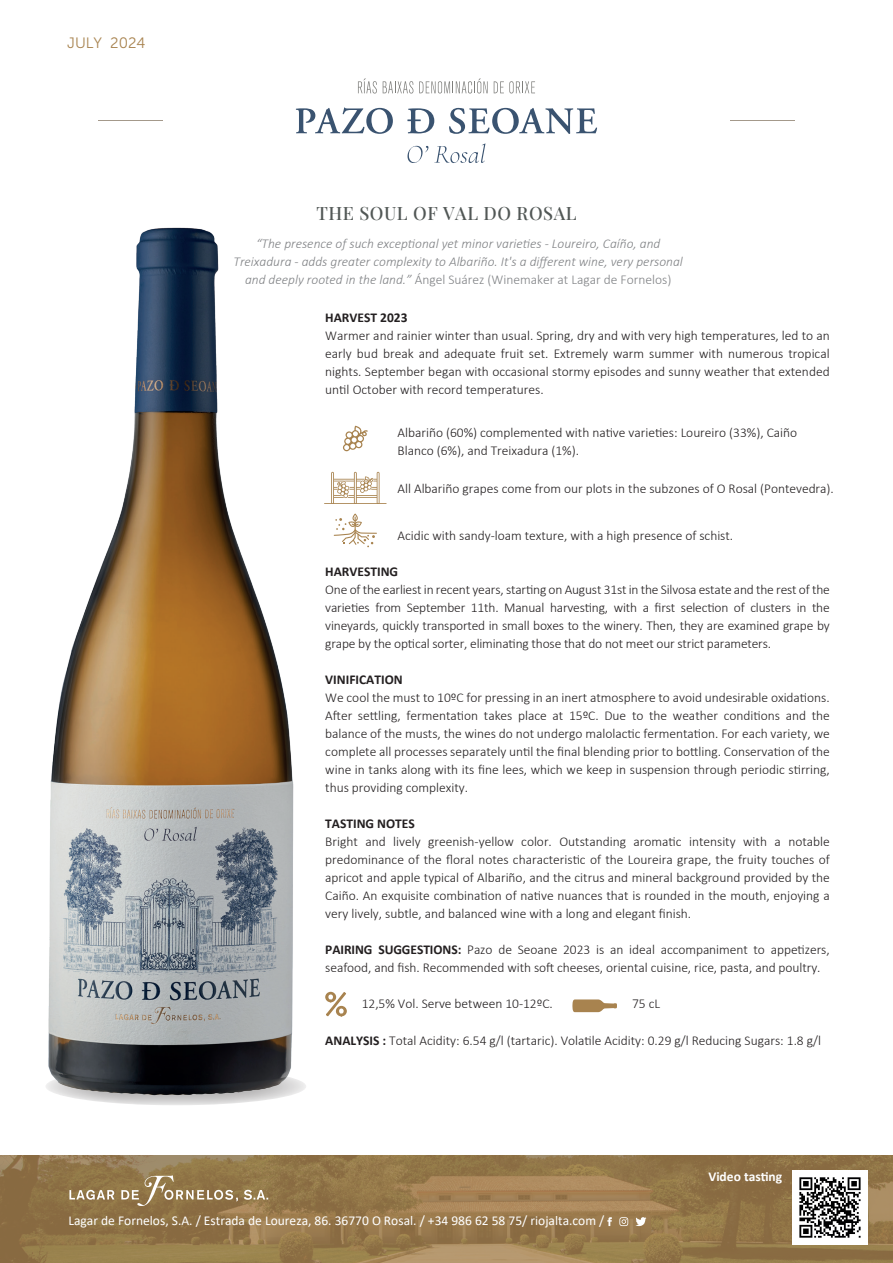
<style>
.page{position:relative;width:893px;height:1263px;background:#fff}
.page>*{position:absolute;margin:0;border:0;box-sizing:border-box;transform-origin:0 0}
.t1{font:500 18px "Playfair Display";letter-spacing:.03em;color:#515755}
.t2{font:15px "Museo Sans 300";color:#a8834f}
.t3{font:300 13.5px/18px "Calibri";color:#231f20;text-align:justify}
.t4{font:italic 300 13.5px/18px "Calibri";color:#808285;text-align:center}
.t5{font:13.5px "Calibri";color:#fff}
.t6{font:700 13.5px "Calibri";color:#231f20}
.t7{font:700 13.5px "Calibri";color:#fff}
.s1{font-style:normal}
.s2{font-weight:700}
</style>
<div class="page">
<svg style="left:0;top:1155px;width:893px;height:108px;background:#96794c"></svg>
<hr style="left:730px;top:121px;width:65px;height:1px;background:#a4998b">
<hr style="left:98px;top:121px;width:65px;height:1px;background:#a4998b">
<svg style="left:607px;top:1217px;width:5px;height:9px"></svg>
<svg style="left:619px;top:1217px;width:9px;height:9px"></svg>
<svg style="left:635px;top:1217px;width:11px;height:9px"></svg>
<svg style="left:358px;top:78px;width:19px;height:16px"></svg>
<svg style="left:383px;top:81px;width:30px;height:13px"></svg>
<svg style="left:419px;top:78px;width:69px;height:16px"></svg>
<svg style="left:494px;top:81px;width:41px;height:12px"></svg>
<svg style="left:296px;top:107px;width:97px;height:27px"></svg>
<svg style="left:407px;top:108px;width:27px;height:25px"></svg>
<svg style="left:449px;top:108px;width:148px;height:26px"></svg>
<svg style="left:407px;top:146px;width:21px;height:17px"></svg>
<svg style="left:434px;top:143px;width:51px;height:20px"></svg>
<img style="left:46px;top:227px;width:260px;height:878px">
<svg style="left:69px;top:1175px;width:199px;height:31px;background:#9e865e"></svg>
<svg style="left:334px;top:513px;width:43px;height:34px"></svg>
<svg style="left:343px;top:426px;width:25px;height:26px"></svg>
<svg style="left:324px;top:472px;width:63px;height:32px"></svg>
<svg style="left:325px;top:992px;width:22px;height:24px"></svg>
<svg style="left:572px;top:999px;width:45px;height:13px"></svg>
<img style="left:793px;top:1170px;width:74px;height:75px">
<p class="t2" style="left:67px;top:35px;width:80px">JULY 2024</p>
<h1 class="t1" style="left:316px;top:199px;width:262px">THE SOUL OF VAL DO ROSAL</h1>
<p class="t4" style="left:234px;top:234px;width:451px">“The presence of such exceptional yet minor varieties - Loureiro, Caíño, and<br>Treixadura - adds greater complexity to Albariño. It's a different wine, very personal and deeply rooted in the land.” <span class="s1">Ángel Suárez (Winemaker at Lagar de Fornelos)</span></p>
<p class="t6" style="left:325px;top:308px;width:84px">HARVEST 2023</p>
<p class="t3" style="left:325px;top:326px;width:506px">Warmer and rainier winter than usual. Spring, dry and with very high temperatures, led to an early bud break and adequate fruit set. Extremely warm summer with numerous tropical nights. September began with occasional stormy episodes and sunny weather that extended until October with record temperatures.</p>
<p class="t3" style="left:398px;top:423px;width:401px">Albariño (60%) complemented with native varieties: Loureiro (33%), Caiño<br>Blanco (6%), and Treixadura (1%).</p>
<p class="t3" style="left:398px;top:479px;width:438px">All Albariño grapes come from our plots in the subzones of O Rosal (Pontevedra).</p>
<p class="t3" style="left:398px;top:526px;width:337px">Acidic with sandy-loam texture, with a high presence of schist.</p>
<p class="t6" style="left:325px;top:561px;width:74px">HARVESTING</p>
<p class="t3" style="left:325px;top:580px;width:506px">One of the earliest in recent years, starting on August 31st in the Silvosa estate and the rest of the varieties from September 11th. Manual harvesting, with a first selection of clusters in the vineyards, quickly transported in small boxes to the winery. Then, they are examined grape by grape by the optical sorter, eliminating those that do not meet our strict parameters.</p>
<p class="t6" style="left:325px;top:669px;width:79px">VINIFICATION</p>
<p class="t3" style="left:325px;top:688px;width:506px">We cool the must to 10ºC for pressing in an inert atmosphere to avoid undesirable oxidations.<br>After settling, fermentation takes place at 15ºC. Due to the weather conditions and the balance of the musts, the wines do not undergo malolactic fermentation. For each variety, we complete all processes separately until the final blending prior to bottling. Conservation of the wine in tanks along with its fine lees, which we keep in suspension through periodic stirring, thus providing complexity.</p>
<p class="t6" style="left:325px;top:813px;width:91px">TASTING NOTES</p>
<p class="t3" style="left:325px;top:832px;width:506px">Bright and lively greenish-yellow color. Outstanding aromatic intensity with a notable predominance of the floral notes characteristic of the Loureira grape, the fruity touches of apricot and apple typical of Albariño, and the citrus and mineral background provided by the Caiño. An exquisite combination of native nuances that is rounded in the mouth, enjoying a very lively, subtle, and balanced wine with a long and elegant finish.</p>
<p class="t3" style="left:325px;top:940px;width:506px"><span class="s2">PAIRING SUGGESTIONS:</span> Pazo de Seoane 2023 is an ideal accompaniment to appetizers, seafood, and fish. Recommended with soft cheeses, oriental cuisine, rice, pasta, and poultry.</p>
<p class="t3" style="left:362px;top:995px;width:193px">12,5% Vol. Serve between 10-12ºC.</p>
<p class="t3" style="left:632px;top:995px;width:30px">75 cL</p>
<p class="t3" style="left:325px;top:1031px;width:497px"><span class="s2">ANALYSIS :</span> Total Acidity: 6.54 g/l (tartaric). Volatile Acidity: 0.29 g/l Reducing Sugars: 1.8 g/l</p>
<p class="t7" style="left:708px;top:1167px;width:75px">Video tasting</p>
<p class="t5" style="left:68px;top:1211px;width:537px">Lagar de Fornelos, S.A. / Estrada de Loureza, 86. 36770 O Rosal. / +34 986 62 58 75/ riojalta.com /</p>
</div>
